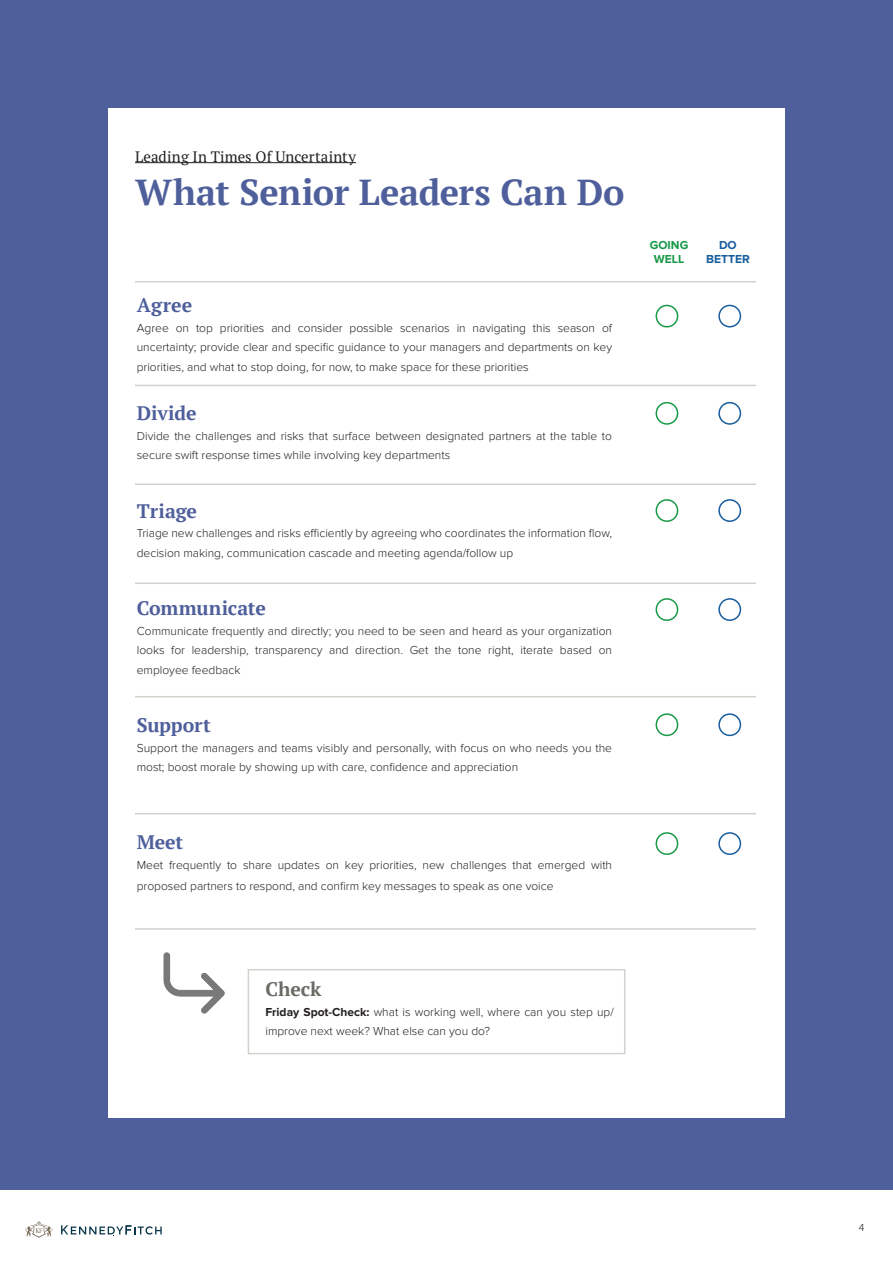
<style>
.page{position:relative;width:893px;height:1263px;background:#fff}
.page>*{position:absolute;margin:0;border:0;box-sizing:border-box;transform-origin:0 0}
.t1{font:700 36px "PT Serif";letter-spacing:-.01em;color:#4e5f9b}
.t2{font:700 19.5px "PT Serif";letter-spacing:-.005em;color:#4e5f9b}
.t3{font:700 19.5px "PT Serif";color:#6b6a64}
.t4{font:15px "PT Serif";letter-spacing:.015em;color:#231f20}
.t5{font:300 12px/19.5px "Proxima Nova";color:#231f20}
.t6{font:700 12px/14.4px "Proxima Nova";color:#189947;text-align:center}
.t7{font:700 12px/14.4px "Proxima Nova";color:#175d9e;text-align:center}
.t8{font:300 10.5px "Proxima Nova";color:#231f20}
.s1{font-weight:700}
</style>
<div class="page">
<svg style="left:25px;top:1221px;width:28px;height:17px"></svg>
<svg style="left:61px;top:1225px;width:101px;height:9px"></svg>
<div style="left:0;top:0;width:893px;height:1189px;background:#4e5f9b"></div>
<div style="left:108px;top:108px;width:677px;height:1009px;background:#fff"></div>
<hr style="left:135px;top:162px;width:221px;height:1px;background:#231f20">
<hr style="left:135px;top:385px;width:621px;height:1px;background:#d1d2cc">
<hr style="left:135px;top:483px;width:621px;height:2px;background:#d1d2cc">
<hr style="left:135px;top:582px;width:621px;height:2px;background:#d1d2cc">
<hr style="left:135px;top:696px;width:621px;height:1px;background:#d1d2cc">
<hr style="left:135px;top:813px;width:621px;height:1px;background:#d1d2cc">
<hr style="left:135px;top:928px;width:621px;height:2px;background:#d1d2cc">
<div style="left:655px;top:305px;width:23px;height:22px;border:2px solid #189947;border-radius:50%"></div>
<div style="left:718px;top:305px;width:23px;height:22px;border:2px solid #175d9e;border-radius:50%"></div>
<div style="left:248px;top:969px;width:377px;height:85px;border:2px solid #d1d2cc"></div>
<img style="left:163px;top:952px;width:62px;height:62px">
<hr style="left:135px;top:281px;width:621px;height:1px;background:#d1d2cc">
<div style="left:655px;top:402px;width:23px;height:23px;border:2px solid #189947;border-radius:50%"></div>
<div style="left:718px;top:402px;width:23px;height:23px;border:2px solid #175d9e;border-radius:50%"></div>
<div style="left:655px;top:499px;width:23px;height:23px;border:2px solid #189947;border-radius:50%"></div>
<div style="left:718px;top:499px;width:23px;height:23px;border:2px solid #175d9e;border-radius:50%"></div>
<div style="left:655px;top:598px;width:23px;height:23px;border:2px solid #189947;border-radius:50%"></div>
<div style="left:718px;top:598px;width:23px;height:23px;border:2px solid #175d9e;border-radius:50%"></div>
<div style="left:655px;top:713px;width:23px;height:23px;border:2px solid #189947;border-radius:50%"></div>
<div style="left:718px;top:713px;width:23px;height:23px;border:2px solid #175d9e;border-radius:50%"></div>
<div style="left:655px;top:832px;width:23px;height:23px;border:2px solid #189947;border-radius:50%"></div>
<div style="left:718px;top:832px;width:23px;height:23px;border:2px solid #175d9e;border-radius:50%"></div>
<p class="t4" style="left:135px;top:146px;width:222px">Leading In Times Of Uncertainty</p>
<h1 class="t1" style="left:135px;top:168px;width:491px">What Senior Leaders Can Do</h1>
<h2 class="t2" style="left:137px;top:292px;width:57px">Agree</h2>
<p class="t5" style="left:137px;top:318px;width:477px;text-align:justify">Agree on top priorities and consider possible scenarios in navigating this season of uncertainty; provide clear and specific guidance to your managers and departments on key priorities, and what to stop doing, for now, to make space for these priorities</p>
<h2 class="t2" style="left:137px;top:400px;width:61px">Divide</h2>
<p class="t5" style="left:137px;top:426px;width:477px">Divide the challenges and risks that surface between designated partners at the table to secure swift response times while involving key departments</p>
<h2 class="t2" style="left:137px;top:497px;width:62px">Triage</h2>
<p class="t5" style="left:137px;top:523px;width:477px">Triage new challenges and risks efficiently by agreeing who coordinates the information flow, decision making, communication cascade and meeting agenda/follow up</p>
<h2 class="t2" style="left:137px;top:595px;width:131px">Communicate</h2>
<p class="t5" style="left:137px;top:621px;width:477px;text-align:justify">Communicate frequently and directly; you need to be seen and heard as your organization looks for leadership, transparency and direction. Get the tone right, iterate based on employee feedback</p>
<h2 class="t2" style="left:137px;top:712px;width:76px">Support</h2>
<p class="t5" style="left:137px;top:738px;width:477px">Support the managers and teams visibly and personally, with focus on who needs you the most; boost morale by showing up with care, confidence and appreciation</p>
<h2 class="t2" style="left:137px;top:829px;width:48px">Meet</h2>
<p class="t5" style="left:137px;top:854px;width:477px;line-height:21px">Meet frequently to share updates on key priorities, new challenges that emerged with proposed partners to respond, and confirm key messages to speak as one voice</p>
<p class="t6" style="left:650px;top:238px;width:40px">GOING<br>WELL</p>
<p class="t7" style="left:706px;top:238px;width:45px">DO<br>BETTER</p>
<h2 class="t3" style="left:265px;top:976px;width:58px">Check</h2>
<p class="t5" style="left:265px;top:1002px;width:350px"><span class="s1">Friday Spot-Check:</span> what is working well, where can you step up/ improve next week? What else can you do?</p>
<p class="t8" style="left:859px;top:1221px;width:7px">4</p>
</div>
